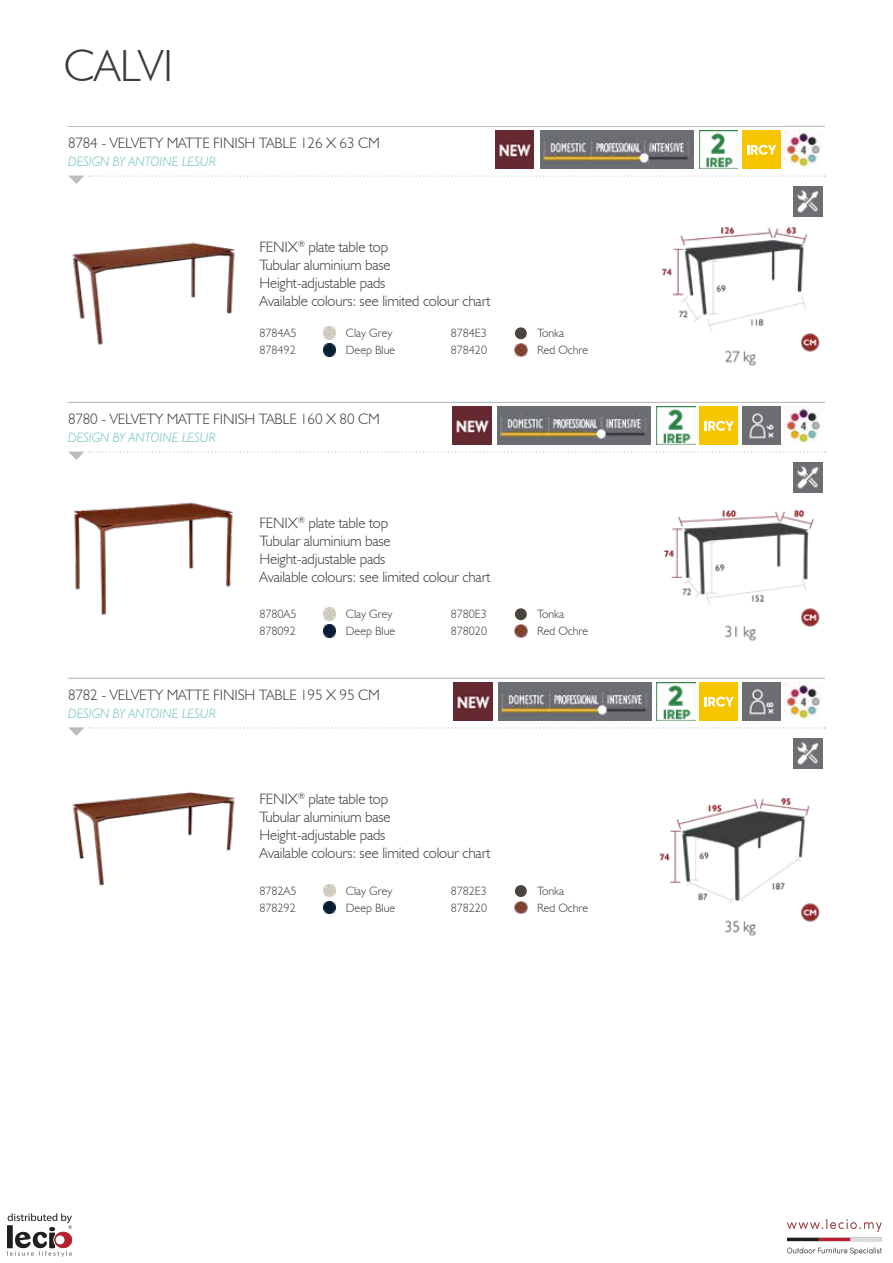
<style>
.page{position:relative;width:893px;height:1263px;background:#fff}
.page>*{position:absolute;margin:0;border:0;box-sizing:border-box;transform-origin:0 0}
.t1{font:300 45px "Humanist 521 BT";color:#3c3c3b}
.t2{font:300 15px/18px "Humanist 521 BT";letter-spacing:-.01em;color:#3c3c3b}
.t3{font:italic 300 13.5px "Humanist 521 BT";color:#6bc2bb}
.t4{font:300 12px "Humanist 521 BT";color:#3c3c3b}
</style>
<div class="page">
<img style="left:663px;top:492px;width:160px;height:149px">
<hr style="left:68px;top:678px;width:757px;height:1px;background:#bcbcbc">
<img style="left:793px;top:739px;width:30px;height:29px">
<img style="left:742px;top:682px;width:38px;height:39px">
<img style="left:784px;top:682px;width:36px;height:39px">
<svg style="left:68px;top:727px;width:757px;height:9px"></svg>
<hr style="left:68px;top:402px;width:757px;height:1px;background:#bcbcbc">
<img style="left:793px;top:463px;width:30px;height:29px">
<img style="left:453px;top:407px;width:38px;height:38px">
<img style="left:497px;top:407px;width:154px;height:38px">
<img style="left:657px;top:407px;width:38px;height:38px">
<div style="left:699px;top:407px;width:39px;height:38px;background:#f7c500"></div>
<svg style="left:704px;top:421px;width:30px;height:10px"></svg>
<img style="left:742px;top:407px;width:38px;height:38px">
<img style="left:784px;top:407px;width:36px;height:38px">
<svg style="left:69px;top:452px;width:756px;height:8px"></svg>
<hr style="left:68px;top:126px;width:757px;height:1px;background:#bcbcbc">
<img style="left:793px;top:187px;width:30px;height:12px">
<img style="left:495px;top:131px;width:39px;height:38px">
<img style="left:540px;top:131px;width:153px;height:38px">
<img style="left:699px;top:131px;width:39px;height:38px">
<div style="left:742px;top:131px;width:38px;height:38px;background:#f7c500"></div>
<svg style="left:747px;top:145px;width:29px;height:10px"></svg>
<img style="left:784px;top:131px;width:36px;height:38px">
<svg style="left:69px;top:176px;width:756px;height:8px"></svg>
<img style="left:661px;top:199px;width:162px;height:167px">
<img style="left:659px;top:797px;width:161px;height:139px">
<img style="left:73px;top:502px;width:161px;height:113px">
<img style="left:72px;top:792px;width:163px;height:94px">
<img style="left:72px;top:242px;width:163px;height:103px">
<img style="left:657px;top:682px;width:38px;height:39px">
<img style="left:499px;top:682px;width:153px;height:39px">
<img style="left:454px;top:682px;width:38px;height:39px">
<div style="left:699px;top:682px;width:39px;height:39px;background:#f7c500"></div>
<svg style="left:704px;top:697px;width:30px;height:10px"></svg>
<svg style="left:323px;top:326px;width:13px;height:30px"></svg>
<svg style="left:514px;top:343px;width:13px;height:13px"></svg>
<div style="left:515px;top:327px;width:12px;height:12px;background:#4b443d;border-radius:50%"></div>
<svg style="left:323px;top:607px;width:13px;height:30px"></svg>
<svg style="left:514px;top:624px;width:13px;height:13px"></svg>
<div style="left:515px;top:608px;width:12px;height:12px;background:#4b443d;border-radius:50%"></div>
<svg style="left:323px;top:884px;width:13px;height:30px"></svg>
<svg style="left:514px;top:901px;width:13px;height:13px"></svg>
<div style="left:515px;top:885px;width:12px;height:12px;background:#4b443d;border-radius:50%"></div>
<img style="left:788px;top:1219px;width:93px;height:36px">
<img style="left:7px;top:1213px;width:64px;height:43px">
<h1 class="t1" style="left:64px;top:38px;width:111px">CALVI</h1>
<p class="t2" style="left:68px;top:133px;width:313px">8784 - VELVETY MATTE FINISH TABLE 126 X 63 CM</p>
<p class="t3" style="left:68px;top:154px;width:149px">DESIGN BY ANTOINE LESUR</p>
<p class="t2" style="left:259px;top:238px;width:233px">FENIX<sup>®</sup> plate table top<br>Tubular aluminium base<br>Height-adjustable pads<br>Available colours: see limited colour chart</p>
<p class="t4" style="left:259px;top:326px;width:39px">8784A5</p>
<p class="t4" style="left:346px;top:326px;width:48px">Clay Grey</p>
<p class="t4" style="left:259px;top:343px;width:38px">878492</p>
<p class="t4" style="left:346px;top:343px;width:51px">Deep Blue</p>
<p class="t2" style="left:68px;top:409px;width:313px">8780 - VELVETY MATTE FINISH TABLE 160 X 80 CM</p>
<p class="t3" style="left:68px;top:430px;width:149px">DESIGN BY ANTOINE LESUR</p>
<p class="t4" style="left:451px;top:326px;width:38px">8784E3</p>
<p class="t4" style="left:537px;top:326px;width:28px">Tonka</p>
<p class="t4" style="left:451px;top:343px;width:38px">878420</p>
<p class="t4" style="left:537px;top:343px;width:53px">Red Ochre</p>
<p class="t2" style="left:259px;top:514px;width:233px">FENIX<sup>®</sup> plate table top<br>Tubular aluminium base<br>Height-adjustable pads<br>Available colours: see limited colour chart</p>
<p class="t4" style="left:259px;top:607px;width:39px">8780A5</p>
<p class="t4" style="left:346px;top:607px;width:48px">Clay Grey</p>
<p class="t4" style="left:259px;top:624px;width:38px">878092</p>
<p class="t4" style="left:346px;top:624px;width:51px">Deep Blue</p>
<p class="t2" style="left:68px;top:685px;width:313px">8782 - VELVETY MATTE FINISH TABLE 195 X 95 CM</p>
<p class="t3" style="left:68px;top:705px;width:149px">DESIGN BY ANTOINE LESUR</p>
<p class="t4" style="left:451px;top:607px;width:38px">8780E3</p>
<p class="t4" style="left:537px;top:607px;width:28px">Tonka</p>
<p class="t4" style="left:451px;top:624px;width:38px">878020</p>
<p class="t4" style="left:537px;top:624px;width:53px">Red Ochre</p>
<p class="t2" style="left:259px;top:790px;width:233px">FENIX<sup>®</sup> plate table top<br>Tubular aluminium base<br>Height-adjustable pads<br>Available colours: see limited colour chart</p>
<p class="t4" style="left:259px;top:883px;width:39px">8782A5</p>
<p class="t4" style="left:346px;top:883px;width:48px">Clay Grey</p>
<p class="t4" style="left:259px;top:900px;width:38px">878292</p>
<p class="t4" style="left:346px;top:900px;width:51px">Deep Blue</p>
<p class="t4" style="left:451px;top:883px;width:38px">8782E3</p>
<p class="t4" style="left:537px;top:883px;width:28px">Tonka</p>
<p class="t4" style="left:451px;top:900px;width:38px">878220</p>
<p class="t4" style="left:537px;top:900px;width:53px">Red Ochre</p>
</div>
